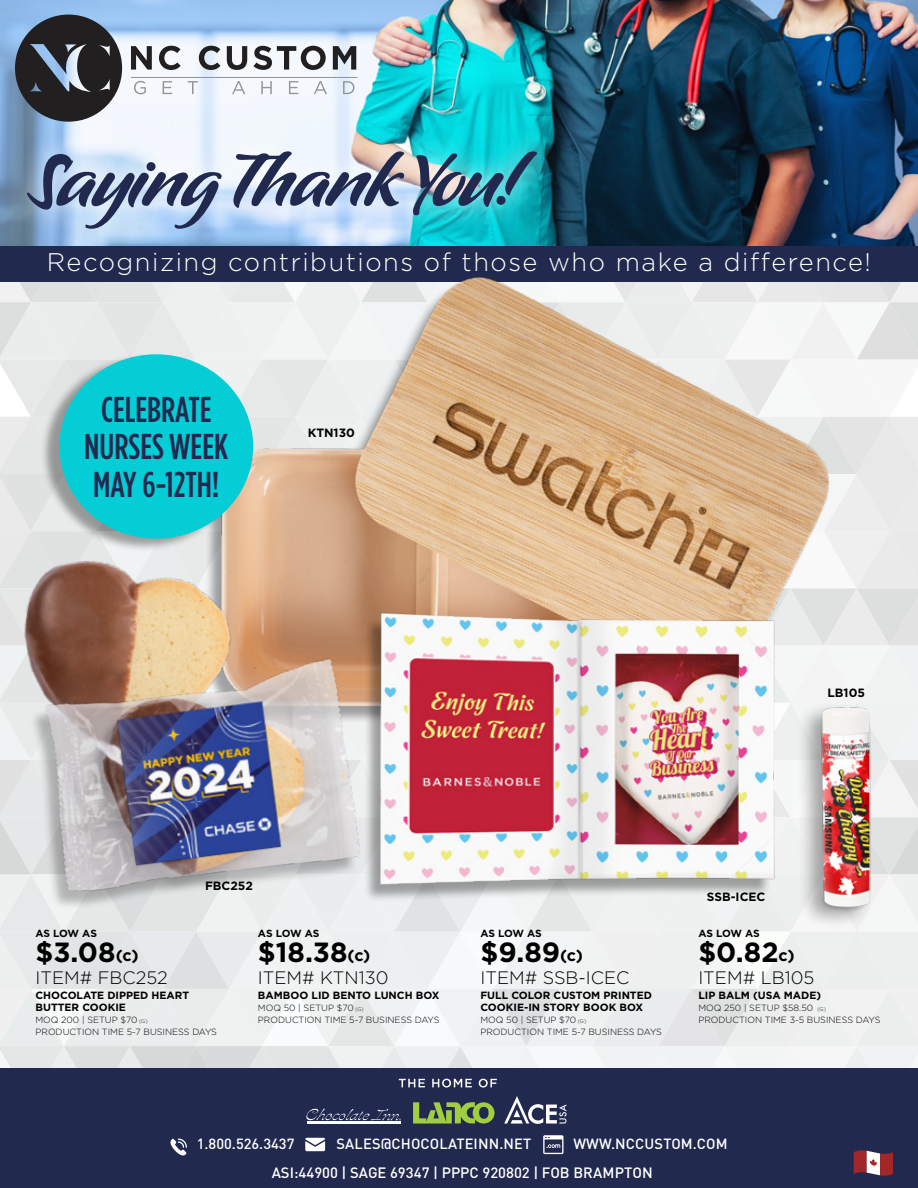
<style>
.page{position:relative;width:918px;height:1188px;background:#fff}
.page>*{position:absolute;margin:0;border:0;box-sizing:border-box;transform-origin:0 0}
.t1{font:900 90px "Pooper";letter-spacing:-.04em;color:#21294f}
.t2{font:500 36px/37.5px "Gotham Condensed";color:#21294f;text-align:center}
.t3{font:700 27.75px "Gotham";color:#000}
.t4{font:300 25.5px "Gotham";letter-spacing:.06em;color:#fff}
.t5{font:300 18px "Gotham";color:#000}
.t6{font:500 14.85px "DIN Pro";color:#fff}
.t7{font:500 14.55px "DIN Pro";letter-spacing:.01em;color:#fff}
.t8{font:700 12px "Gotham";color:#000}
.t9{font:700 10.5px/12px "Gotham";color:#000}
.t10{font:700 10.35px "Gotham";letter-spacing:-.025em;color:#000}
.t11{font:300 9px/12px "Gotham";color:#000}
.s1{font-size:16.2px}
.s2{font-size:5.25px}
</style>
<div class="page">
<img style="left:0;top:0;width:918px;height:131px">
<div style="left:0;top:1069px;width:918px;height:119px;background:#21294f"></div>
<div style="left:5px;top:128px;width:554px;height:125px;background:#fff;opacity:.88"></div>
<svg style="left:15px;top:15px;width:107px;height:107px;background:#4d535d"></svg>
<svg style="left:131px;top:46px;width:21px;height:24px"></svg>
<svg style="left:159px;top:46px;width:22px;height:24px"></svg>
<svg style="left:199px;top:46px;width:22px;height:24px"></svg>
<svg style="left:227px;top:46px;width:20px;height:24px"></svg>
<svg style="left:253px;top:46px;width:73px;height:24px"></svg>
<svg style="left:333px;top:46px;width:23px;height:24px"></svg>
<hr style="left:131px;top:77px;width:227px;height:1px;background:#929496">
<svg style="left:134px;top:81px;width:12px;height:13px"></svg>
<svg style="left:163px;top:81px;width:9px;height:13px"></svg>
<svg style="left:188px;top:81px;width:10px;height:13px"></svg>
<svg style="left:232px;top:81px;width:13px;height:13px"></svg>
<svg style="left:261px;top:81px;width:11px;height:13px"></svg>
<svg style="left:289px;top:81px;width:9px;height:13px"></svg>
<svg style="left:314px;top:81px;width:13px;height:13px"></svg>
<svg style="left:343px;top:81px;width:12px;height:13px"></svg>
<svg style="left:854px;top:1150px;width:39px;height:26px"></svg>
<svg style="left:543px;top:1135px;width:20px;height:19px"></svg>
<svg style="left:170px;top:1139px;width:17px;height:16px"></svg>
<svg style="left:305px;top:1138px;width:20px;height:13px"></svg>
<img style="left:0;top:131px;width:918px;height:993px">
<div style="left:795px;top:700px;width:78px;height:230px;background:#f0f2f1"></div>
<img style="left:803px;top:704px;width:87px;height:216px">
<img style="left:0;top:485px;width:284px;height:322px">
<img style="left:34px;top:646px;width:346px;height:267px">
<h1 class="t1" style="left:28px;top:133px;width:509px">Saying Thank You!</h1>
<h3 class="t4" style="left:47px;top:249px;width:826px">Recognizing contributions of those who make a difference!</h3>
<h2 class="t2" style="left:84px;top:389px;width:145px">CELEBRATE<br>NURSES WEEK<br>MAY 6-12TH!</h2>
<h3 class="t8" style="left:308px;top:425px;width:49px">KTN130</h3>
<h3 class="t8" style="left:828px;top:686px;width:39px">LB105</h3>
<h3 class="t8" style="left:205px;top:879px;width:49px">FBC252</h3>
<p class="t10" style="left:35px;top:928px;width:63px">AS LOW AS</p>
<h3 class="t3" style="left:35px;top:936px;width:105px">$3.08<span class="s1">(c)</span></h3>
<h3 class="t5" style="left:35px;top:968px;width:134px">ITEM# FBC252</h3>
<p class="t9" style="left:35px;top:989px;width:155px">CHOCOLATE DIPPED HEART<br>BUTTER COOKIE</p>
<p class="t11" style="left:35px;top:1014px;width:183px">MOQ 200 | SETUP $70 <span class="s2">(G)<br></span>PRODUCTION TIME 5-7 BUSINESS DAYS</p>
<p class="t10" style="left:258px;top:928px;width:63px">AS LOW AS</p>
<h3 class="t3" style="left:258px;top:936px;width:114px">$18.38<span class="s1">(c)</span></h3>
<h3 class="t5" style="left:258px;top:968px;width:132px">ITEM# KTN130</h3>
<p class="t9" style="left:258px;top:989px;width:183px">BAMBOO LID BENTO LUNCH BOX</p>
<p class="t11" style="left:258px;top:1002px;width:183px">MOQ 50 | SETUP $70 <span class="s2">(G)<br></span>PRODUCTION TIME 5-7 BUSINESS DAYS</p>
<p class="t10" style="left:480px;top:928px;width:63px">AS LOW AS</p>
<h3 class="t3" style="left:480px;top:936px;width:104px">$9.89<span class="s1">(c)</span></h3>
<h3 class="t5" style="left:480px;top:968px;width:151px">ITEM# SSB-ICEC</h3>
<p class="t9" style="left:480px;top:989px;width:173px">FULL COLOR CUSTOM PRINTED<br>COOKIE-IN STORY BOOK BOX</p>
<p class="t11" style="left:480px;top:1014px;width:183px">MOQ 50 | SETUP $70 <span class="s2">(G)<br></span>PRODUCTION TIME 5-7 BUSINESS DAYS</p>
<h3 class="t8" style="left:707px;top:890px;width:60px">SSB-ICEC</h3>
<p class="t10" style="left:698px;top:928px;width:63px">AS LOW AS</p>
<h3 class="t3" style="left:698px;top:936px;width:98px">$0.82<span class="s1">c)</span></h3>
<h3 class="t5" style="left:698px;top:968px;width:118px">ITEM# LB105</h3>
<p class="t9" style="left:698px;top:989px;width:124px">LIP BALM (USA MADE)</p>
<p class="t11" style="left:698px;top:1002px;width:184px">MOQ 250 | SETUP $58.50 <span class="s2">(G)<br></span>PRODUCTION TIME 3-5 BUSINESS DAYS</p>
<h3 class="t7" style="left:197px;top:1134px;width:99px">1.800.526.3437</h3>
<h3 class="t7" style="left:337px;top:1134px;width:196px">SALES@CHOCOLATEINN.NET</h3>
<h3 class="t7" style="left:573px;top:1134px;width:156px">WWW.NCCUSTOM.COM</h3>
<h3 class="t6" style="left:272px;top:1162px;width:383px">ASI:44900 | SAGE 69347 | PPPC 920802 | FOB BRAMPTON</h3>
</div>
